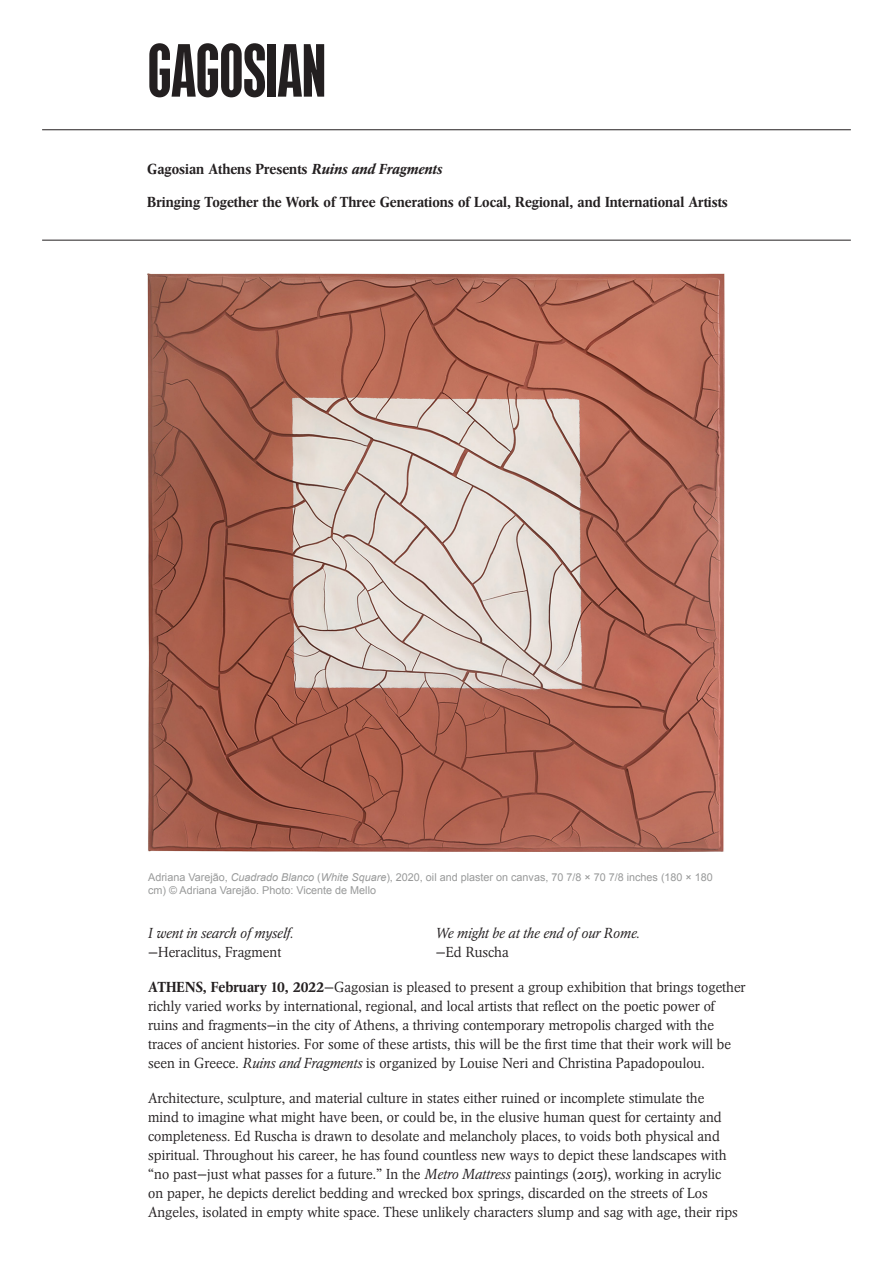
<style>
.page{position:relative;width:893px;height:1263px;background:#fff}
.page>*{position:absolute;margin:0;border:0;box-sizing:border-box;transform-origin:0 0}
.Artist_exhibition_na{font:75px "GAGOSIANHEADLINE";color:#231f20}
.t1{font:300 14.4px/19px "Arena New BQ";letter-spacing:.005em;color:#231f20}
.t2{font:500 14.4px "Arena New BQ";color:#231f20}
.t3{font:italic 300 14.4px "Arena New BQ";letter-spacing:.005em;color:#231f20}
.t4{font:10.8px/12.9px "Arial";color:#989999}
.s1{font-style:italic}
.s2{font-weight:500}
</style>
<div class="page">
<hr style="left:42px;top:129px;width:809px;height:1px;background:#231f20">
<img style="left:147px;top:274px;width:577px;height:577px">
<hr style="left:42px;top:240px;width:809px;height:1px;background:#231f20">
<p class="Artist_exhibition_na" style="left:148px;top:39px;width:180px">GAGOSIAN</p>
<p class="t2" style="left:147px;top:160px;width:296px">Gagosian Athens Presents <span class="s1">Ruins and Fragments</span></p>
<p class="t2" style="left:147px;top:193px;width:582px">Bringing Together the Work of Three Generations of Local, Regional, and International Artists</p>
<p class="t4" style="left:148px;top:871px;width:566px">Adriana Varejão, <span class="s1">Cuadrado Blanco</span> (<span class="s1">White Square</span>), 2020, oil and plaster on canvas, 70 7/8 × 70 7/8 inches (180 × 180 cm) © Adriana Varejão. Photo: Vicente de Mello</p>
<p class="t3" style="left:436px;top:924px;width:205px">We might be at the end of our Rome.</p>
<p class="t1" style="left:436px;top:943px;width:74px">—Ed Ruscha</p>
<p class="t3" style="left:148px;top:924px;width:147px">I went in search of myself.</p>
<p class="t1" style="left:148px;top:943px;width:135px">—Heraclitus, Fragment</p>
<p class="t1" style="left:148px;top:978px;width:599px"><span class="s2">ATHENS, February 10, 2022</span>—Gagosian is pleased to present a group exhibition that brings together richly varied works by international, regional, and local artists that reflect on the poetic power of ruins and fragments—in the city of Athens, a thriving contemporary metropolis charged with the traces of ancient histories. For some of these artists, this will be the first time that their work will be seen in Greece. <span class="s1">Ruins and Fragments</span> is organized by Louise Neri and Christina Papadopoulou.</p>
<p class="t1" style="left:148px;top:1089px;width:591px">Architecture, sculpture, and material culture in states either ruined or incomplete stimulate the mind to imagine what might have been, or could be, in the elusive human quest for certainty and completeness. Ed Ruscha is drawn to desolate and melancholy places, to voids both physical and spiritual. Throughout his career, he has found countless new ways to depict these landscapes with “no past—just what passes for a future.” In the <span class="s1">Metro Mattress</span> paintings (2015), working in acrylic on paper, he depicts derelict bedding and wrecked box springs, discarded on the streets of Los Angeles, isolated in empty white space. These unlikely characters slump and sag with age, their rips</p>
</div>
